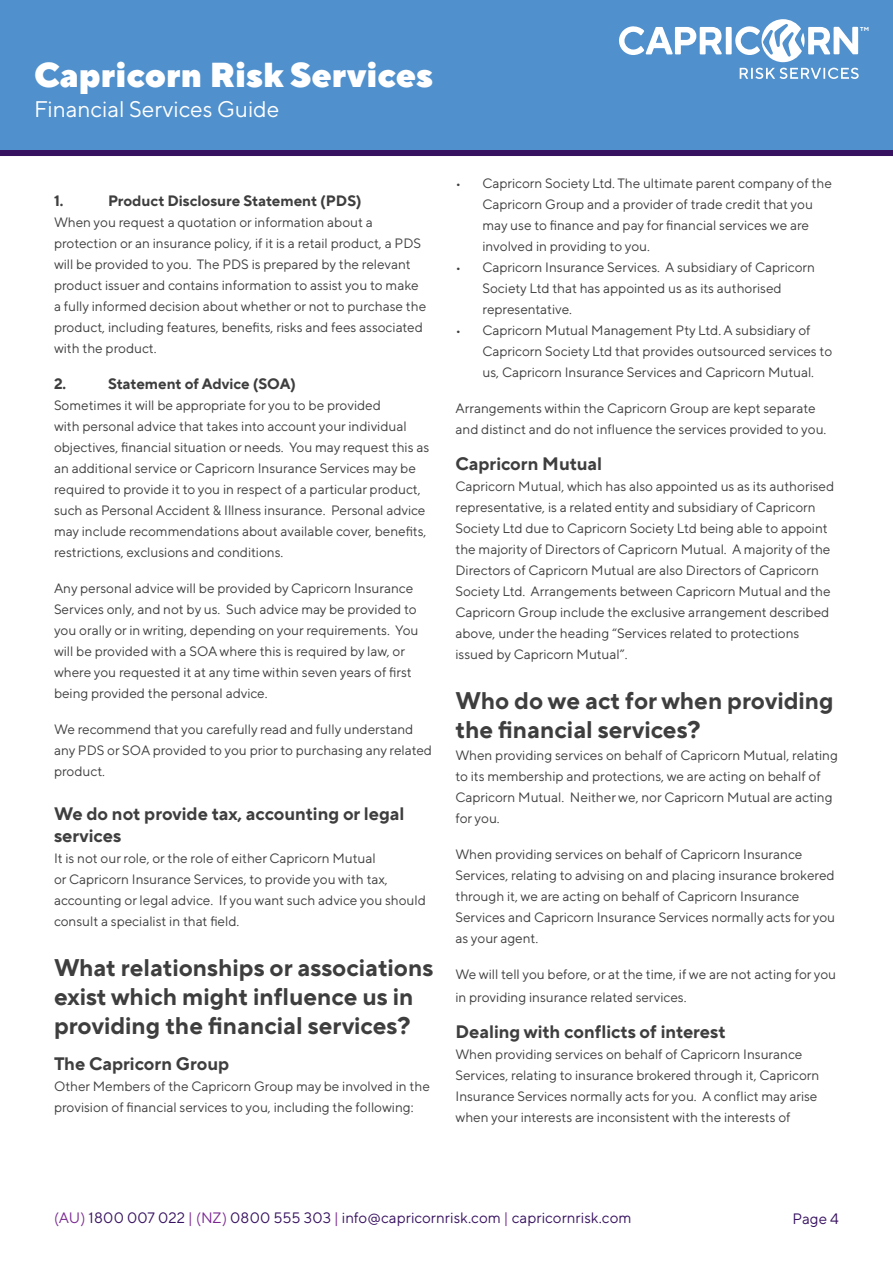
<style>
.page{position:relative;width:893px;height:1263px;background:#fff}
.page>*{position:absolute;margin:0;border:0;box-sizing:border-box;transform-origin:0 0}
.t1{font:900 34.5px "TT Norms Pro";color:#fff}
.t2{font:700 24px/28.8px "TT Norms Pro";color:#3e3e3f}
.t3{font:22.5px "TT Norms Pro";color:#fff}
.t4{font:700 18px/22.5px "TT Norms Pro";color:#3e3e3f}
.t5{font:15px "TT Norms Pro";letter-spacing:.005em;color:#371260}
.t6{font:700 15px "TT Norms Pro";color:#3e3e3f}
.t7{font:13.5px/21px "TT Norms Pro";color:#3e3e3f}
.t8{font:700 5.7px "TT Norms Pro";color:#fff}
.s1{color:#7b2991}
</style>
<div class="page">
<div style="left:0;top:0;width:893px;height:156px;background:#5090cc"></div>
<div style="left:726px;top:27px;width:6px;height:27px;background:#fff"></div>
<svg style="left:619px;top:26px;width:103px;height:29px"></svg>
<svg style="left:734px;top:19px;width:124px;height:43px"></svg>
<svg style="left:740px;top:68px;width:119px;height:11px"></svg>
<h1 class="t1" style="left:34px;top:52px;width:400px">Capricorn Risk Services</h1>
<h3 class="t3" style="left:34px;top:95px;width:247px">Financial Services Guide</h3>
<p class="t8" style="left:860px;top:25px;width:10px">TM</p>
<p class="t6" style="left:54px;top:191px;width:11px">1.</p>
<p class="t6" style="left:108px;top:191px;width:255px">Product Disclosure Statement (PDS)</p>
<p class="t7" style="left:54px;top:211px;width:374px">When you request a quotation or information about a protection or an insurance policy, if it is a retail product, a PDS will be provided to you. The PDS is prepared by the relevant product issuer and contains information to assist you to make a fully informed decision about whether or not to purchase the product, including features, benefits, risks and fees associated with the product.</p>
<p class="t6" style="left:54px;top:374px;width:14px">2.</p>
<p class="t6" style="left:108px;top:374px;width:190px">Statement of Advice (SOA)</p>
<p class="t7" style="left:54px;top:394px;width:377px">Sometimes it will be appropriate for you to be provided<br>with personal advice that takes into account your individual objectives, financial situation or needs. You may request this as an additional service or Capricorn Insurance Services may be required to provide it to you in respect of a particular product, such as Personal Accident &amp; Illness insurance. Personal advice may include recommendations about available cover, benefits, restrictions, exclusions and conditions.</p>
<p class="t7" style="left:54px;top:577px;width:366px">Any personal advice will be provided by Capricorn Insurance Services only, and not by us. Such advice may be provided to you orally or in writing, depending on your requirements. You will be provided with a SOA where this is required by law, or where you requested it at any time within seven years of first being provided the personal advice.</p>
<p class="t7" style="left:54px;top:718px;width:379px">We recommend that you carefully read and fully understand any PDS or SOA provided to you prior to purchasing any related product.</p>
<p class="t4" style="left:54px;top:801px;width:352px">We do not provide tax, accounting or legal services</p>
<p class="t7" style="left:54px;top:847px;width:373px">It is not our role, or the role of either Capricorn Mutual<br>or Capricorn Insurance Services, to provide you with tax, accounting or legal advice. If you want such advice you should consult a specialist in that field.</p>
<p class="t2" style="left:54px;top:952px;width:381px">What relationships or associations exist which might influence us in providing the financial services?</p>
<p class="t4" style="left:54px;top:1051px;width:177px">The Capricorn Group</p>
<p class="t7" style="left:54px;top:1075px;width:377px">Other Members of the Capricorn Group may be involved in the provision of financial services to you, including the following:</p>
<p class="t7" style="left:482px;top:173px;width:351px;text-indent:-27px">• Capricorn Society Ltd. The ultimate parent company of the Capricorn Group and a provider of trade credit that you may use to finance and pay for financial services we are involved in providing to you.</p>
<p class="t7" style="left:482px;top:257px;width:334px;text-indent:-27px">• Capricorn Insurance Services. A subsidiary of Capricorn<br>Society Ltd that has appointed us as its authorised representative.</p>
<p class="t7" style="left:482px;top:320px;width:351px;text-indent:-27px">• Capricorn Mutual Management Pty Ltd. A subsidiary of<br>Capricorn Society Ltd that provides outsourced services to us, Capricorn Insurance Services and Capricorn Mutual.</p>
<p class="t7" style="left:455px;top:398px;width:372px">Arrangements within the Capricorn Group are kept separate and distinct and do not influence the services provided to you.</p>
<p class="t4" style="left:455px;top:452px;width:148px">Capricorn Mutual</p>
<p class="t7" style="left:455px;top:476px;width:380px">Capricorn Mutual, which has also appointed us as its authorised representative, is a related entity and subsidiary of Capricorn Society Ltd due to Capricorn Society Ltd being able to appoint the majority of Directors of Capricorn Mutual. A majority of the Directors of Capricorn Mutual are also Directors of Capricorn Society Ltd. Arrangements between Capricorn Mutual and the Capricorn Group include the exclusive arrangement described above, under the heading “Services related to protections issued by Capricorn Mutual”.</p>
<p class="t2" style="left:455px;top:685px;width:380px">Who do we act for when providing the financial services?</p>
<p class="t7" style="left:455px;top:745px;width:384px">When providing services on behalf of Capricorn Mutual, relating to its membership and protections, we are acting on behalf of Capricorn Mutual. Neither we, nor Capricorn Mutual are acting for you.</p>
<p class="t7" style="left:455px;top:844px;width:381px">When providing services on behalf of Capricorn Insurance Services, relating to advising on and placing insurance brokered through it, we are acting on behalf of Capricorn Insurance Services and Capricorn Insurance Services normally acts for you as your agent.</p>
<p class="t7" style="left:455px;top:963px;width:382px;line-height:22.5px">We will tell you before, or at the time, if we are not acting for you in providing insurance related services.</p>
<p class="t4" style="left:455px;top:1020px;width:272px">Dealing with conflicts of interest</p>
<p class="t7" style="left:455px;top:1043px;width:365px">When providing services on behalf of Capricorn Insurance Services, relating to insurance brokered through it, Capricorn Insurance Services normally acts for you. A conflict may arise when your interests are inconsistent with the interests of</p>
<p class="t5" style="left:54px;top:1208px;width:579px"><span class="s1">(AU)</span> 1800 007 022 <span class="s1">| (NZ)</span> 0800 555 303 <span class="s1">|</span> info@capricornrisk.com <span class="s1">|</span> capricornrisk.com</p>
<p class="t5" style="left:792px;top:1209px;width:48px">Page 4</p>
</div>
